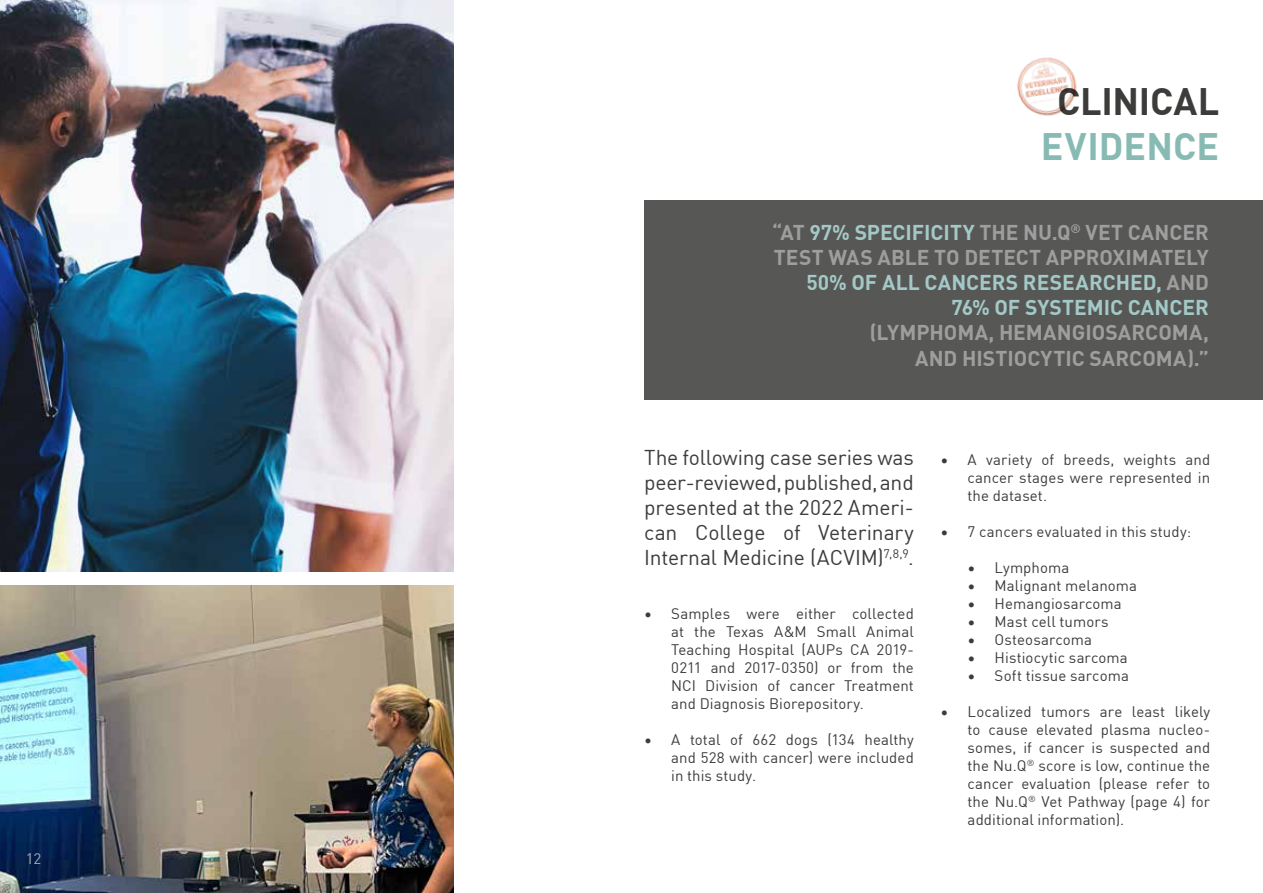
<style>
.page{position:relative;width:1263px;height:893px;background:#fff}
.page>*{position:absolute;margin:0;border:0;box-sizing:border-box;transform-origin:0 0}
.t1{font:700 37.5px "DIN Pro";letter-spacing:-.005em;color:#3c3c3b}
.t2{font:700 37.5px "DIN Pro";letter-spacing:.005em;color:#86bab2}
.t3{font:21px/25.2px "DIN Pro";letter-spacing:-.005em;color:#3c3c3b;text-align:justify}
.t4{font:700 21px/25.2px "DIN Pro";color:#a3c9c6;text-align:right}
.t5{font:700 21px/25.2px "DIN Pro";color:#9e9e9e;text-align:right}
.t6{font:15px/18px "DIN Pro";letter-spacing:.005em;color:#3c3c3b;text-align:justify}
.t7{font:15px "DIN Pro";color:#9d9d9c}
.s1{color:#9e9e9e}
</style>
<div class="page">
<div style="left:644px;top:200px;width:619px;height:200px;background:#575756"></div>
<img style="left:0;top:0;width:454px;height:571px">
<img style="left:0;top:585px;width:454px;height:308px">
<img style="left:1017px;top:57px;width:60px;height:59px">
<p class="t7" style="left:26px;top:847px;width:17px">12</p>
<h1 class="t1" style="left:1057px;top:72px;width:164px">CLINICAL</h1>
<h1 class="t2" style="left:1041px;top:117px;width:180px">EVIDENCE</h1>
<h2 class="t4" style="left:772px;top:218px;width:438px"><span class="s1">“AT</span> 97% SPECIFICITY <span class="s1">THE NU.Q</span><sup>®</sup> <span class="s1">VET CANCER TEST WAS ABLE TO DETECT APPROXIMATELY </span>50% OF ALL CANCERS RESEARCHED, <span class="s1">AND </span>76% OF SYSTEMIC CANCER</h2>
<h2 class="t5" style="left:870px;top:319px;width:341px">(LYMPHOMA, HEMANGIOSARCOMA,<br>AND HISTIOCYTIC SARCOMA).”</h2>
<h2 class="t3" style="left:644px;top:443px;width:271px">The following case series was peer-reviewed, published, and presented at the 2022 Ameri&shy;can College of Veterinary Internal Medicine (ACVIM)<sup>7,8,9</sup>.</h2>
<p class="t6" style="left:671px;top:604px;width:244px;text-indent:-27px">• Samples were either collected at the Texas A&amp;M Small Animal Teaching Hospital (AUPs CA 2019- 0211 and 2017-0350) or from the NCI Division of cancer Treatment and Diagnosis Biorepository.</p>
<p class="t6" style="left:671px;top:730px;width:244px;text-indent:-27px">• A total of 662 dogs (134 healthy and 528 with cancer) were included in this study.</p>
<p class="t6" style="left:968px;top:449px;width:244px;text-indent:-27px">• A variety of breeds, weights and cancer stages were represented in the dataset.</p>
<p class="t6" style="left:941px;top:521px;width:252px">• 7 cancers evaluated in this study:</p>
<p class="t6" style="left:968px;top:557px;width:103px">• Lymphoma</p>
<p class="t6" style="left:968px;top:575px;width:171px">• Malignant melanoma</p>
<p class="t6" style="left:968px;top:593px;width:156px">• Hemangiosarcoma</p>
<p class="t6" style="left:968px;top:611px;width:142px">• Mast cell tumors</p>
<p class="t6" style="left:968px;top:629px;width:126px">• Osteosarcoma</p>
<p class="t6" style="left:968px;top:647px;width:162px">• Histiocytic sarcoma</p>
<p class="t6" style="left:968px;top:665px;width:163px">• Soft tissue sarcoma</p>
<p class="t6" style="left:968px;top:701px;width:244px;text-indent:-27px">• Localized tumors are least likely to cause elevated plasma nucleo&shy;somes, if cancer is suspected and the Nu.Q<sup>®</sup> score is low, continue the cancer evaluation (please refer to the Nu.Q<sup>®</sup> Vet Pathway (page 4) for additional information).</p>
</div>
